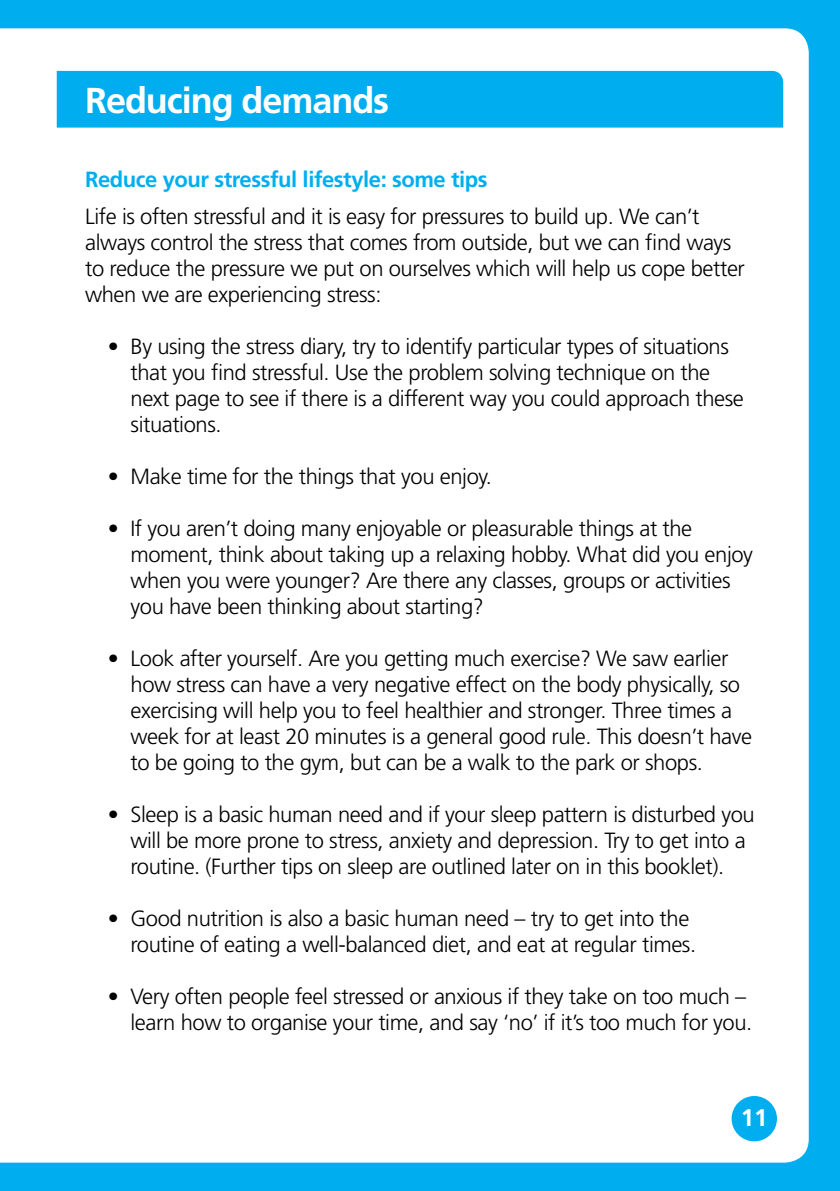
<style>
.page{position:relative;width:840px;height:1191px;background:#fff}
.page>*{position:absolute;margin:0;border:0;box-sizing:border-box;transform-origin:0 0}
.t1{font:700 36px "Frutiger LT Std";letter-spacing:-.03em;color:#fff}
.t2{font:700 24px "Frutiger LT Std";color:#fff}
.t3{font:300 22px/26px "Frutiger LT Std";letter-spacing:-.02em;color:#000}
.t4{font:700 22px "Frutiger LT Std";letter-spacing:-.02em;color:#00aeef}
</style>
<div class="page">
<div style="left:0;top:0;width:839px;height:1191px;background:#00aeef"></div>
<div style="left:0;top:28px;width:808px;height:1134px;background:#fff"></div>
<svg style="left:57px;top:71px;width:725px;height:57px"></svg>
<div style="left:731px;top:1096px;width:45px;height:45px;background:#00aeef;border-radius:50%"></div>
<h1 class="t1" style="left:85px;top:79px;width:305px">Reducing demands</h1>
<p class="t4" style="left:85px;top:166px;width:404px">Reduce your stressful lifestyle: some tips</p>
<p class="t3" style="left:85px;top:204px;width:661px">Life is often stressful and it is easy for pressures to build up. We can’t always control the stress that comes from outside, but we can find ways to reduce the pressure we put on ourselves which will help us cope better when we are experiencing stress:</p>
<p class="t3" style="left:130px;top:334px;width:614px;text-indent:-23px">• By using the stress diary, try to identify particular types of situations that you find stressful. Use the problem solving technique on the next page to see if there is a different way you could approach these situations.</p>
<p class="t3" style="left:108px;top:464px;width:385px">• Make time for the things that you enjoy.</p>
<p class="t3" style="left:130px;top:516px;width:623px;text-indent:-23px">• If you aren’t doing many enjoyable or pleasurable things at the moment, think about taking up a relaxing hobby. What did you enjoy when you were younger? Are there any classes, groups or activities you have been thinking about starting?</p>
<p class="t3" style="left:130px;top:646px;width:622px;text-indent:-23px">• Look after yourself. Are you getting much exercise? We saw earlier how stress can have a very negative effect on the body physically, so exercising will help you to feel healthier and stronger. Three times a week for at least 20 minutes is a general good rule. This doesn’t have to be going to the gym, but can be a walk to the park or shops.</p>
<p class="t3" style="left:130px;top:802px;width:625px;text-indent:-23px">• Sleep is a basic human need and if your sleep pattern is disturbed you will be more prone to stress, anxiety and depression. Try to get into a routine. (Further tips on sleep are outlined later on in this booklet).</p>
<p class="t3" style="left:130px;top:906px;width:567px;text-indent:-23px">• Good nutrition is also a basic human need – try to get into the routine of eating a well-balanced diet, and eat at regular times.</p>
<p class="t3" style="left:108px;top:984px;width:645px;text-align:right">• Very often people feel stressed or anxious if they take on too much – learn how to organise your time, and say ‘no’ if it’s too much for you.</p>
<p class="t2" style="left:740px;top:1103px;width:28px">11</p>
</div>
